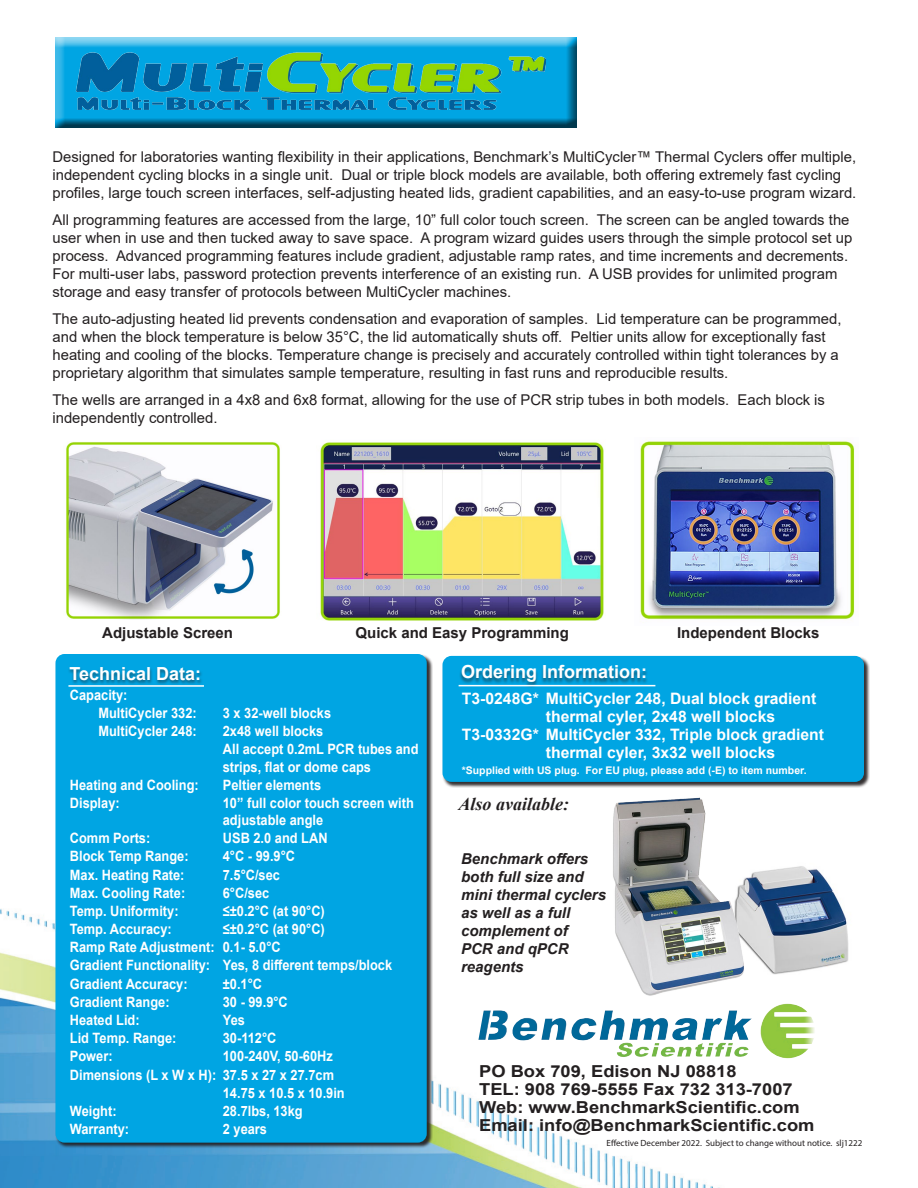
<style>
.page{position:relative;width:918px;height:1188px;background:#fff}
.page>*{position:absolute;margin:0;border:0;box-sizing:border-box;transform-origin:0 0}
.t1{font:700 18px "Arial";color:#fff}
.t2{font:italic 700 18px "Times New Roman";color:#231f20}
.t3{font:700 16.5px "Arial";color:#231f20;scale:1.11 1}
.t4{font:700 15.75px/18px "Arial";color:#fff}
.t5{font:italic 700 15px "Arial";color:#231f20}
.t6{font:700 15px "Arial";color:#231f20}
.t7{font:14.85px/18px "Arial";color:#231f20}
.t8{font:700 14.25px/17.1px "Arial";color:#fff;scale:.9 1}
.t9{font:700 10.5px "Arial";color:#fff}
.t10{font:9px "Myriad Pro";color:#231f20}
</style>
<div class="page">
<img style="left:0;top:655px;width:856px;height:533px">
<div style="left:442px;top:656px;width:428px;height:132px;background:#231f20;opacity:.92"></div>
<div style="left:442px;top:656px;width:422px;height:126px;background:#00a5e3;border-radius:9px"></div>
<div style="left:55px;top:654px;width:378px;height:494px;background:#231f20;opacity:.92"></div>
<div style="left:56px;top:654px;width:371px;height:489px;background:#00a5e3;border-radius:9px"></div>
<hr style="left:68px;top:685px;width:136px;height:2px;background:#fff">
<div style="left:67px;top:667px;width:136px;height:18px;background:#231f20;opacity:.57"></div>
<div style="left:459px;top:666px;width:189px;height:22px;background:#231f20;opacity:.57"></div>
<hr style="left:459px;top:685px;width:196px;height:1px;background:#fff">
<div style="left:55px;top:37px;width:522px;height:91px;background:#231f20;opacity:.75"></div>
<img style="left:478px;top:1004px;width:337px;height:56px">
<img style="left:762px;top:858px;width:94px;height:128px">
<img style="left:597px;top:788px;width:165px;height:224px">
<img style="left:75px;top:42px;width:471px;height:74px">
<img style="left:66px;top:442px;width:214px;height:178px">
<img style="left:640px;top:441px;width:215px;height:179px">
<img style="left:320px;top:442px;width:284px;height:179px">
<p class="t7" style="left:52px;top:147px;width:805px">Designed for laboratories wanting flexibility in their applications, Benchmark’s MultiCycler™ Thermal Cyclers offer multiple, independent cycling blocks in a single unit. Dual or triple block models are available, both offering extremely fast cycling profiles, large touch screen interfaces, self-adjusting heated lids, gradient capabilities, and an easy-to-use program wizard.</p>
<p class="t7" style="left:52px;top:210px;width:801px">All programming features are accessed from the large, 10” full color touch screen. The screen can be angled towards the user when in use and then tucked away to save space. A program wizard guides users through the simple protocol set up process. Advanced programming features include gradient, adjustable ramp rates, and time increments and decrements.<br>For multi-user labs, password protection prevents interference of an existing run. A USB provides for unlimited program storage and easy transfer of protocols between MultiCycler machines.</p>
<p class="t7" style="left:52px;top:309px;width:791px">The auto-adjusting heated lid prevents condensation and evaporation of samples. Lid temperature can be programmed, and when the block temperature is below 35°C, the lid automatically shuts off. Peltier units allow for exceptionally fast heating and cooling of the blocks. Temperature change is precisely and accurately controlled within tight tolerances by a proprietary algorithm that simulates sample temperature, resulting in fast runs and reproducible results.</p>
<p class="t7" style="left:52px;top:390px;width:774px">The wells are arranged in a 4x8 and 6x8 format, allowing for the use of PCR strip tubes in both models. Each block is independently controlled.</p>
<p class="t6" style="left:102px;top:622px;width:132px">Adjustable Screen</p>
<p class="t6" style="left:356px;top:622px;width:215px">Quick and Easy Programming</p>
<p class="t6" style="left:677px;top:623px;width:144px">Independent Blocks</p>
<p class="t1" style="left:70px;top:661px;width:133px">Technical Data:</p>
<p class="t8" style="left:70px;top:687px;width:66px">Capacity:</p>
<p class="t8" style="left:98px;top:705px;width:111px">MultiCycler 332:</p>
<p class="t8" style="left:223px;top:705px;width:122px">3 x 32-well blocks</p>
<p class="t8" style="left:98px;top:723px;width:111px">MultiCycler 248:</p>
<p class="t8" style="left:223px;top:723px;width:113px">2x48 well blocks</p>
<p class="t8" style="left:223px;top:741px;width:219px">All accept 0.2mL PCR tubes and strips, flat or dome caps</p>
<p class="t8" style="left:70px;top:776px;width:145px">Heating and Cooling:</p>
<p class="t8" style="left:223px;top:776px;width:111px">Peltier elements</p>
<p class="t8" style="left:70px;top:795px;width:57px">Display:</p>
<p class="t8" style="left:223px;top:795px;width:214px">10” full color touch screen with adjustable angle</p>
<p class="t8" style="left:70px;top:830px;width:91px">Comm Ports:</p>
<p class="t8" style="left:223px;top:830px;width:118px">USB 2.0 and LAN</p>
<p class="t8" style="left:70px;top:848px;width:133px">Block Temp Range:</p>
<p class="t8" style="left:223px;top:848px;width:82px">4°C - 99.9°C</p>
<p class="t8" style="left:70px;top:866px;width:129px">Max. Heating Rate:</p>
<p class="t8" style="left:223px;top:866px;width:65px">7.5°C/sec</p>
<p class="t8" style="left:70px;top:884px;width:130px">Max. Cooling Rate:</p>
<p class="t8" style="left:223px;top:884px;width:53px">6°C/sec</p>
<p class="t8" style="left:70px;top:903px;width:122px">Temp. Uniformity:</p>
<p class="t8" style="left:223px;top:903px;width:115px">≤±0.2°C (at 90°C)</p>
<p class="t8" style="left:70px;top:921px;width:115px">Temp. Accuracy:</p>
<p class="t8" style="left:223px;top:921px;width:115px">≤±0.2°C (at 90°C)</p>
<p class="t8" style="left:70px;top:939px;width:236px">Ramp Rate Adjustment: 0.1- 5.0°C</p>
<p class="t8" style="left:70px;top:957px;width:360px">Gradient Functionality: Yes, 8 different temps/block</p>
<p class="t8" style="left:70px;top:975px;width:132px">Gradient Accuracy:</p>
<p class="t8" style="left:223px;top:975px;width:45px">±0.1°C</p>
<p class="t8" style="left:70px;top:993px;width:112px">Gradient Range:</p>
<p class="t8" style="left:223px;top:993px;width:74px">30 - 99.9°C</p>
<p class="t8" style="left:70px;top:1012px;width:79px">Heated Lid:</p>
<p class="t8" style="left:223px;top:1012px;width:26px">Yes</p>
<p class="t8" style="left:70px;top:1030px;width:120px">Lid Temp. Range:</p>
<p class="t8" style="left:223px;top:1030px;width:61px">30-112°C</p>
<p class="t8" style="left:70px;top:1048px;width:49px">Power:</p>
<p class="t8" style="left:223px;top:1048px;width:124px">100-240V, 50-60Hz</p>
<p class="t8" style="left:70px;top:1066px;width:295px">Dimensions (L x W x H): 37.5 x 27 x 27.7cm</p>
<p class="t8" style="left:223px;top:1084px;width:137px">14.75 x 10.5 x 10.9in</p>
<p class="t8" style="left:70px;top:1102px;width:53px">Weight:</p>
<p class="t8" style="left:223px;top:1102px;width:90px">28.7lbs, 13kg</p>
<p class="t8" style="left:70px;top:1121px;width:67px">Warranty:</p>
<p class="t8" style="left:223px;top:1121px;width:51px">2 years</p>
<p class="t1" style="left:461px;top:659px;width:188px">Ordering Information:</p>
<p class="t4" style="left:546px;top:689px;width:272px;text-indent:-84px">T3-0248G* MultiCycler 248, Dual block gradient thermal cyler, 2x48 well blocks</p>
<p class="t4" style="left:546px;top:725px;width:280px;text-indent:-84px">T3-0332G* MultiCycler 332, Triple block gradient thermal cyler, 3x32 well blocks</p>
<p class="t9" style="left:462px;top:762px;width:346px">*Supplied with US plug. For EU plug, please add (-E) to item number.</p>
<p class="t2" style="left:459px;top:791px;width:112px">Also available:</p>
<p class="t5" style="left:461px;top:849px;width:129px">Benchmark offers</p>
<p class="t5" style="left:461px;top:867px;width:124px">both full size and</p>
<p class="t5" style="left:461px;top:885px;width:147px">mini thermal cyclers</p>
<p class="t5" style="left:461px;top:903px;width:111px">as well as a full</p>
<p class="t5" style="left:461px;top:921px;width:108px">complement of</p>
<p class="t5" style="left:461px;top:939px;width:109px">PCR and qPCR</p>
<p class="t5" style="left:461px;top:957px;width:64px">reagents</p>
<p class="t3" style="left:479px;top:1060px;width:234px">PO Box 709, Edison NJ 08818</p>
<p class="t3" style="left:479px;top:1078px;width:284px">TEL: 908 769-5555 Fax 732 313-7007</p>
<p class="t3" style="left:479px;top:1096px;width:290px">Web: www.BenchmarkScientific.com</p>
<p class="t3" style="left:479px;top:1114px;width:304px">Email: info@BenchmarkScientific.com</p>
<p class="t10" style="left:607px;top:1137px;width:257px">Effective December 2022. Subject to change without notice. slj1222</p>
</div>
